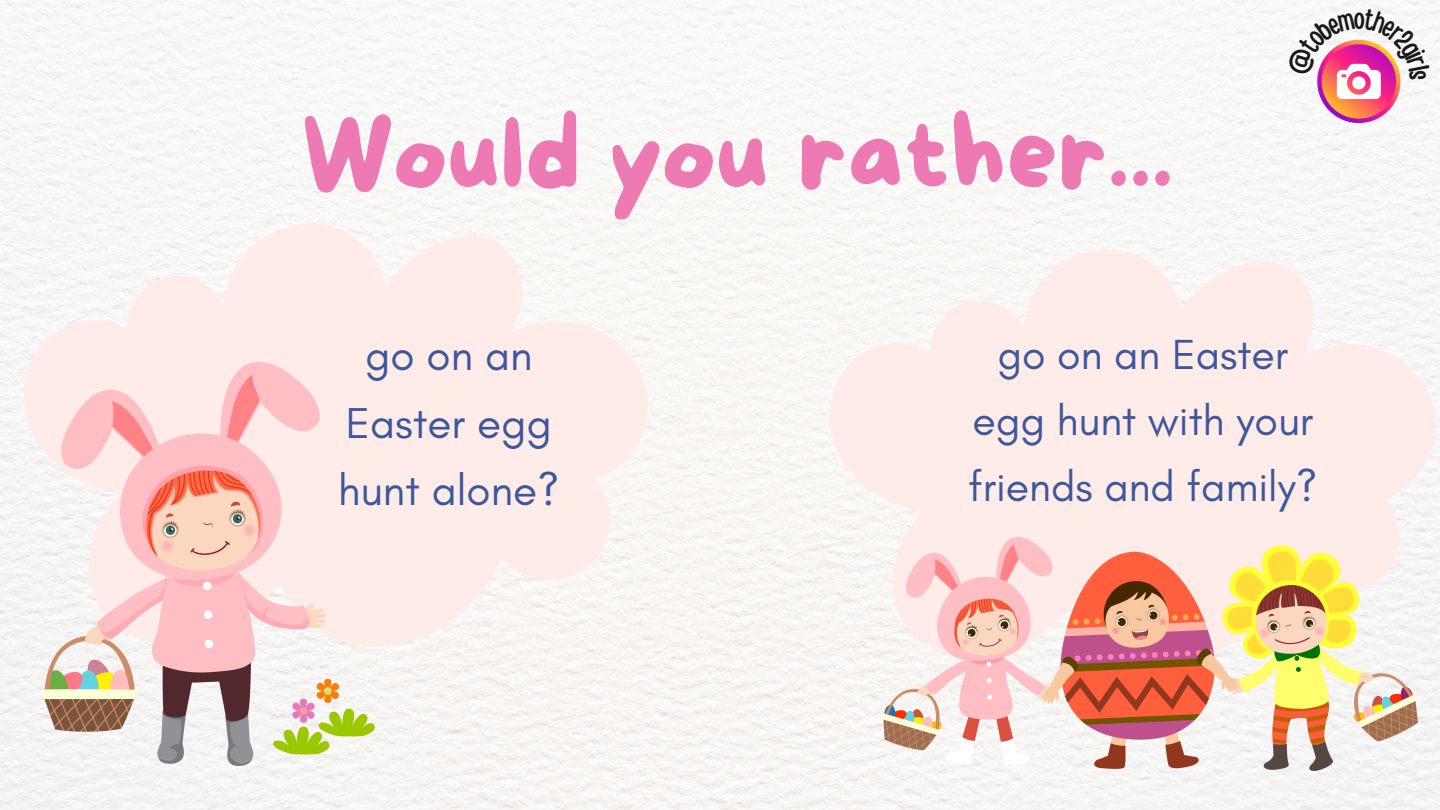
<style>
.page{position:relative;width:1440px;height:810px;background:#f8f7f5}
.page>*{position:absolute;margin:0;border:0;box-sizing:border-box;transform-origin:0 0}
.t1{font:101px "More Sugar";color:#ed7ab3}
.t2{font:44px/67.6px "Glacial Indifference";color:#3d579d;text-align:center}
.t3{font:42.9px/65.8px "Glacial Indifference";color:#3d579d;text-align:center}
.t4{font:29.4px "Handy Casual Condensed";color:#191919}
</style>
<div class="page">
<svg style="left:21px;top:221px;width:631px;height:432px;fill:#ffebe7"></svg>
<svg style="left:827px;top:247px;width:613px;height:420px;fill:#ffebe7"></svg>
<img style="left:883px;top:537px;width:534px;height:233px">
<img style="left:41px;top:362px;width:334px;height:404px">
<svg style="left:1286px;top:9px;width:144px;height:114px"></svg>
<h2 class="t1" style="left:301px;top:100px;width:874px">Would you rather...</h2>
<p class="t4" style="left:1354px;top:0;width:13px">o</p>
<h1 class="t2" style="left:338px;top:321px;width:223px">go on an<br>Easter egg hunt alone?</h1>
<p class="t3" style="left:968px;top:321px;width:351px">go on an Easter egg hunt with your friends and family?</p>
</div>
